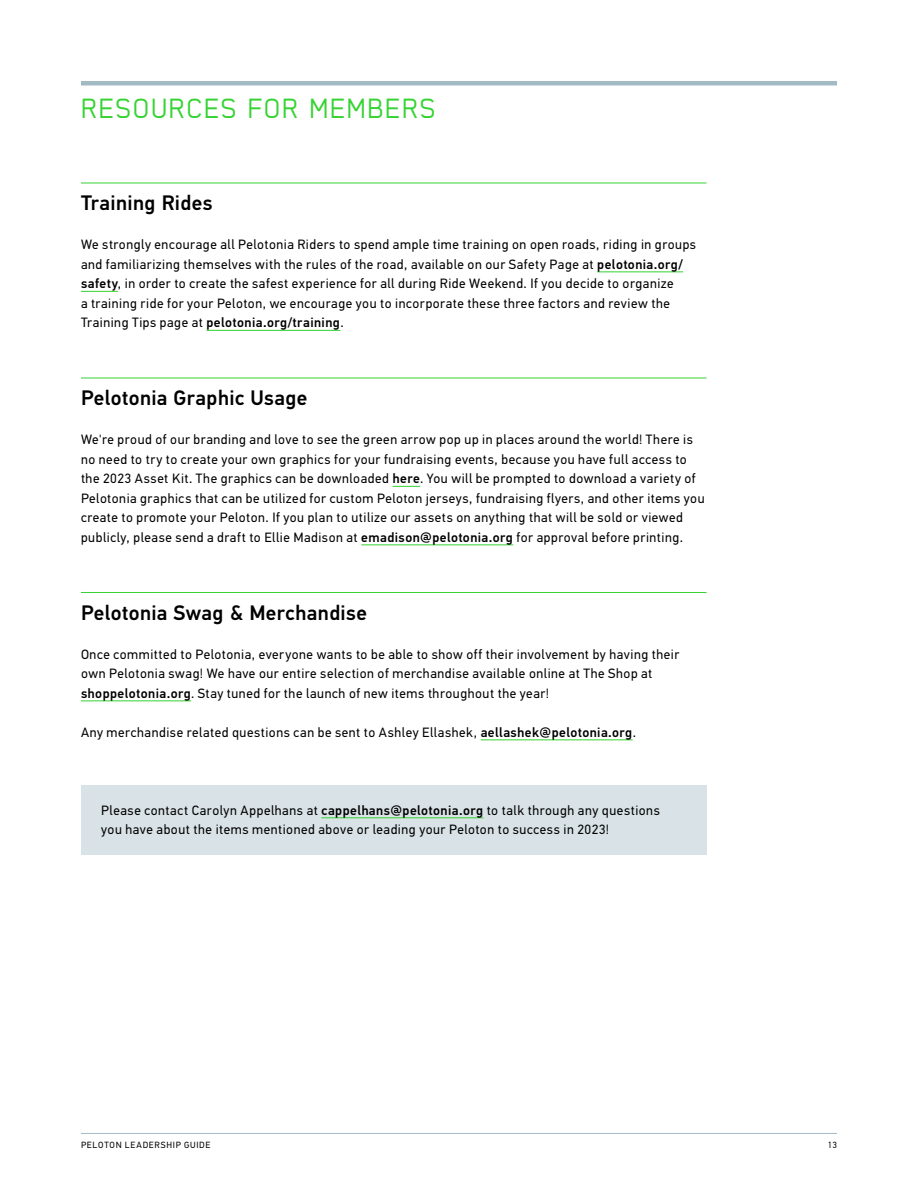
<style>
.page{position:relative;width:918px;height:1188px;background:#fff}
.page>*{position:absolute;margin:0;border:0;box-sizing:border-box;transform-origin:0 0}
.t1{font:27px "Baksheesh";letter-spacing:.065em;color:#35d331}
.t2{font:500 21px "PF Din Text Pro";letter-spacing:.02em;color:#000}
.t3{font:13.5px/19.5px "PF Din Text Pro";letter-spacing:.04em;color:#000}
.t4{font:9px "PF Din Text Pro";letter-spacing:.085em;color:#000}
.s1{font-weight:500}
</style>
<div class="page">
<hr style="left:81px;top:1133px;width:756px;height:1px;background:#a1bac3">
<hr style="left:81px;top:183px;width:625px;height:1px;background:#35d331">
<hr style="left:597px;top:272px;width:86px;height:1px;background:#35d331">
<hr style="left:81px;top:291px;width:37px;height:1px;background:#35d331">
<hr style="left:207px;top:330px;width:133px;height:1px;background:#35d331">
<hr style="left:81px;top:378px;width:625px;height:1px;background:#35d331">
<svg style="left:393px;top:486px;width:27px;height:1px"></svg>
<hr style="left:361px;top:545px;width:152px;height:1px;background:#35d331">
<hr style="left:81px;top:592px;width:625px;height:1px;background:#35d331">
<hr style="left:81px;top:701px;width:110px;height:1px;background:#35d331">
<hr style="left:481px;top:740px;width:152px;height:1px;background:#35d331">
<div style="left:81px;top:785px;width:625px;height:70px;background:#d9e2e6"></div>
<hr style="left:321px;top:817px;width:162px;height:1px;background:#35d331">
<hr style="left:81px;top:81px;width:756px;height:4px;background:#a1bac3">
<h1 class="t1" style="left:81px;top:93px;width:356px">RESOURCES FOR MEMBERS</h1>
<h2 class="t2" style="left:81px;top:191px;width:133px">Training Rides</h2>
<p class="t3" style="left:81px;top:235px;width:617px">We strongly encourage all Pelotonia Riders to spend ample time training on open roads, riding in groups and familiarizing themselves with the rules of the road, available on our Safety Page at <span class="s1">pelotonia.org/ safety</span>, in order to create the safest experience for all during Ride Weekend. If you decide to organize<br>a training ride for your Peloton, we encourage you to incorporate these three factors and review the Training Tips page at <span class="s1">pelotonia.org/training</span>.</p>
<h2 class="t2" style="left:81px;top:386px;width:228px">Pelotonia Graphic Usage</h2>
<p class="t3" style="left:81px;top:430px;width:625px">We're proud of our branding and love to see the green arrow pop up in places around the world! There is no need to try to create your own graphics for your fundraising events, because you have full access to the 2023 Asset Kit. The graphics can be downloaded <span class="s1">here</span>. You will be prompted to download a variety of Pelotonia graphics that can be utilized for custom Peloton jerseys, fundraising flyers, and other items you create to promote your Peloton. If you plan to utilize our assets on anything that will be sold or viewed publicly, please send a draft to Ellie Madison at <span class="s1">emadison@pelotonia.org</span> for approval before printing.</p>
<h2 class="t2" style="left:81px;top:600px;width:288px">Pelotonia Swag &amp; Merchandise</h2>
<p class="t3" style="left:81px;top:645px;width:600px">Once committed to Pelotonia, everyone wants to be able to show off their involvement by having their own Pelotonia swag! We have our entire selection of merchandise available online at The Shop at <span class="s1">shoppelotonia.org</span>. Stay tuned for the launch of new items throughout the year!</p>
<p class="t3" style="left:81px;top:723px;width:556px">Any merchandise related questions can be sent to Ashley Ellashek, <span class="s1">aellashek@pelotonia.org</span>.</p>
<p class="t3" style="left:101px;top:801px;width:560px">Please contact Carolyn Appelhans at <span class="s1">cappelhans@pelotonia.org</span> to talk through any questions you have about the items mentioned above or leading your Peloton to success in 2023!</p>
<p class="t4" style="left:81px;top:1139px;width:131px">PELOTON LEADERSHIP GUIDE</p>
<p class="t4" style="left:828px;top:1139px;width:11px">13</p>
</div>
